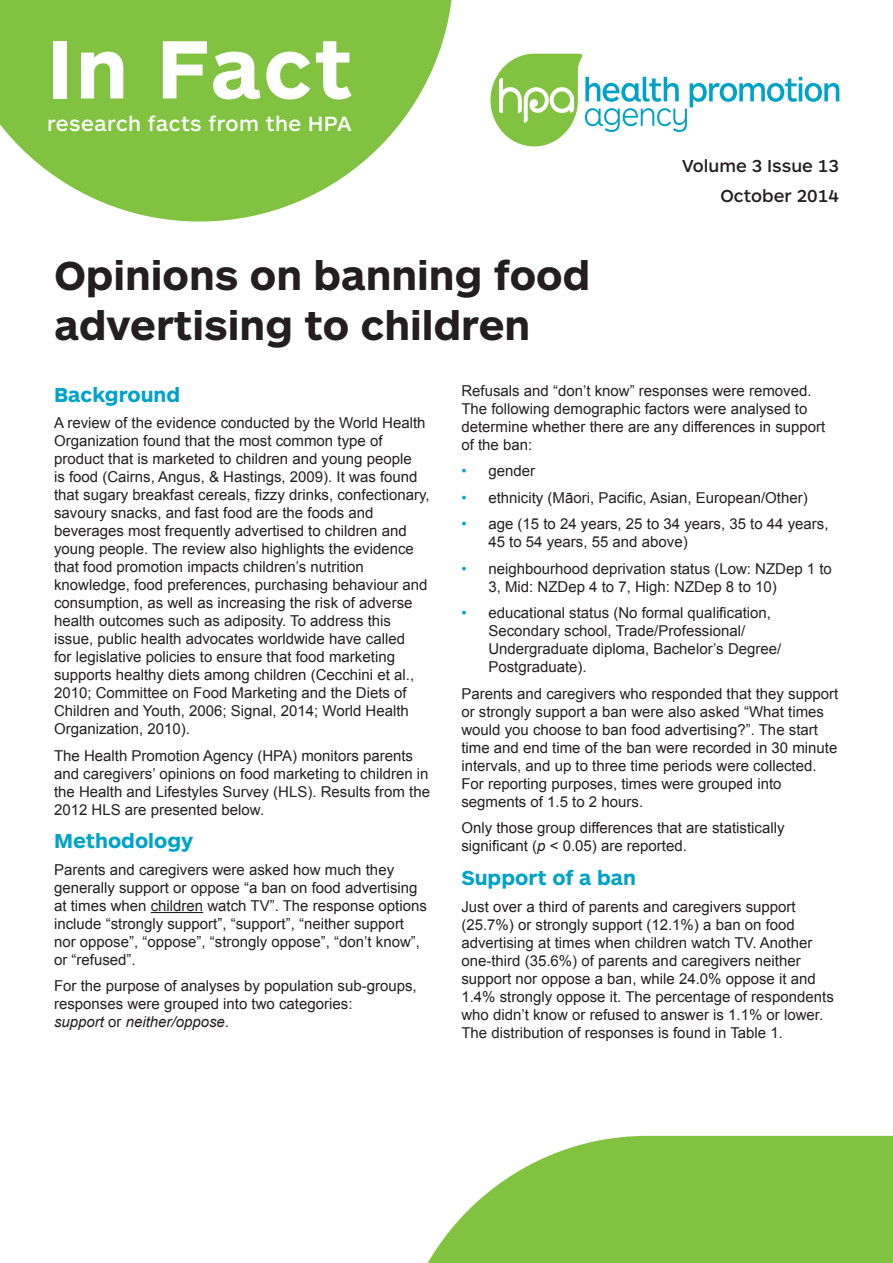
<style>
.page{position:relative;width:893px;height:1263px;background:#fff}
.page>*{position:absolute;margin:0;border:0;box-sizing:border-box;transform-origin:0 0}
.t1{font:700 85.8px "ARS Maquette Pro";letter-spacing:.03em;color:#fff}
.Main_Fact_Sheet_Head{font:700 42px/50.4px "ARS Maquette Pro";color:#231f20}
.t2{font:500 21.45px "ARS Maquette Pro";letter-spacing:.02em;color:#fff}
.Blue_Heading{font:700 21px "ARS Maquette Pro";color:#00a3c7}
.t3{font:500 18px "ARS Maquette Pro";color:#231f20}
.Body_Copy{font:15px/18px "Arial";color:#231f20}
.s1{font-style:italic}
.s2{color:#00a3c7}
</style>
<div class="page">
<svg style="left:427px;top:1136px;width:466px;height:127px;background:#92cb5a"></svg>
<svg style="left:0;top:0;width:452px;height:222px;fill:#81c340"></svg>
<svg style="left:490px;top:54px;width:349px;height:92px"></svg>
<hr style="left:151px;top:912px;width:52px;height:1px;background:#231f20">
<p class="t1" style="left:47px;top:13px;width:307px">In Fact</p>
<p class="t2" style="left:47px;top:110px;width:306px">research facts from the HPA</p>
<p class="Main_Fact_Sheet_Head" style="left:54px;top:248px;width:537px">Opinions on banning food advertising to children</p>
<p class="t3" style="left:682px;top:154px;width:158px">Volume 3 Issue 13</p>
<p class="t3" style="left:720px;top:184px;width:120px">October 2014</p>
<p class="Blue_Heading" style="left:54px;top:381px;width:128px">Background</p>
<p class="Body_Copy" style="left:54px;top:414px;width:377px">A review of the evidence conducted by the World Health Organization found that the most common type of product that is marketed to children and young people<br>is food (Cairns, Angus, &amp; Hastings, 2009). It was found that sugary breakfast cereals, fizzy drinks, confectionary, savoury snacks, and fast food are the foods and beverages most frequently advertised to children and young people. The review also highlights the evidence that food promotion impacts children’s nutrition knowledge, food preferences, purchasing behaviour and consumption, as well as increasing the risk of adverse health outcomes such as adiposity. To address this issue, public health advocates worldwide have called<br>for legislative policies to ensure that food marketing supports healthy diets among children (Cecchini et al., 2010; Committee on Food Marketing and the Diets of Children and Youth, 2006; Signal, 2014; World Health Organization, 2010).</p>
<p class="Body_Copy" style="left:54px;top:747px;width:377px">The Health Promotion Agency (HPA) monitors parents and caregivers’ opinions on food marketing to children in the Health and Lifestyles Survey (HLS). Results from the 2012 HLS are presented below.</p>
<p class="Blue_Heading" style="left:54px;top:827px;width:141px">Methodology</p>
<p class="Body_Copy" style="left:54px;top:861px;width:374px">Parents and caregivers were asked how much they generally support or oppose “a ban on food advertising at times when children watch TV”. The response options include “strongly support”, “support”, “neither support nor oppose”, “oppose”, “strongly oppose”, “don’t know”, or “refused”.</p>
<p class="Body_Copy" style="left:54px;top:977px;width:364px">For the purpose of analyses by population sub-groups, responses were grouped into two categories:<br><span class="s1">support</span> or <span class="s1">neither/oppose</span>.</p>
<p class="Body_Copy" style="left:461px;top:382px;width:366px">Refusals and “don’t know” responses were removed.<br>The following demographic factors were analysed to determine whether there are any differences in support of the ban:</p>
<p class="Body_Copy" style="left:461px;top:462px;width:75px"><span class="s2">•</span> gender</p>
<p class="Body_Copy" style="left:461px;top:489px;width:348px"><span class="s2">•</span> ethnicity (Māori, Pacific, Asian, European/Other)</p>
<p class="Body_Copy" style="left:488px;top:515px;width:342px;text-indent:-27px"><span class="s2">•</span> age (15 to 24 years, 25 to 34 years, 35 to 44 years,<br>45 to 54 years, 55 and above)</p>
<p class="Body_Copy" style="left:488px;top:560px;width:345px;text-indent:-27px"><span class="s2">•</span> neighbourhood deprivation status (Low: NZDep 1 to<br>3, Mid: NZDep 4 to 7, High: NZDep 8 to 10)</p>
<p class="Body_Copy" style="left:488px;top:604px;width:294px;text-indent:-27px"><span class="s2">•</span> educational status (No formal qualification, Secondary school, Trade/Professional/ Undergraduate diploma, Bachelor’s Degree/ Postgraduate).</p>
<p class="Body_Copy" style="left:461px;top:685px;width:378px">Parents and caregivers who responded that they support or strongly support a ban were also asked “What times would you choose to ban food advertising?”. The start time and end time of the ban were recorded in 30 minute intervals, and up to three time periods were collected.<br>For reporting purposes, times were grouped into segments of 1.5 to 2 hours.</p>
<p class="Body_Copy" style="left:461px;top:819px;width:325px">Only those group differences that are statistically significant (<span class="s1">p</span> &lt; 0.05) are reported.</p>
<p class="Blue_Heading" style="left:461px;top:864px;width:176px">Support of a ban</p>
<p class="Body_Copy" style="left:461px;top:897px;width:374px">Just over a third of parents and caregivers support (25.7%) or strongly support (12.1%) a ban on food advertising at times when children watch TV. Another one-third (35.6%) of parents and caregivers neither support nor oppose a ban, while 24.0% oppose it and 1.4% strongly oppose it. The percentage of respondents who didn’t know or refused to answer is 1.1% or lower.<br>The distribution of responses is found in Table 1.</p>
</div>
